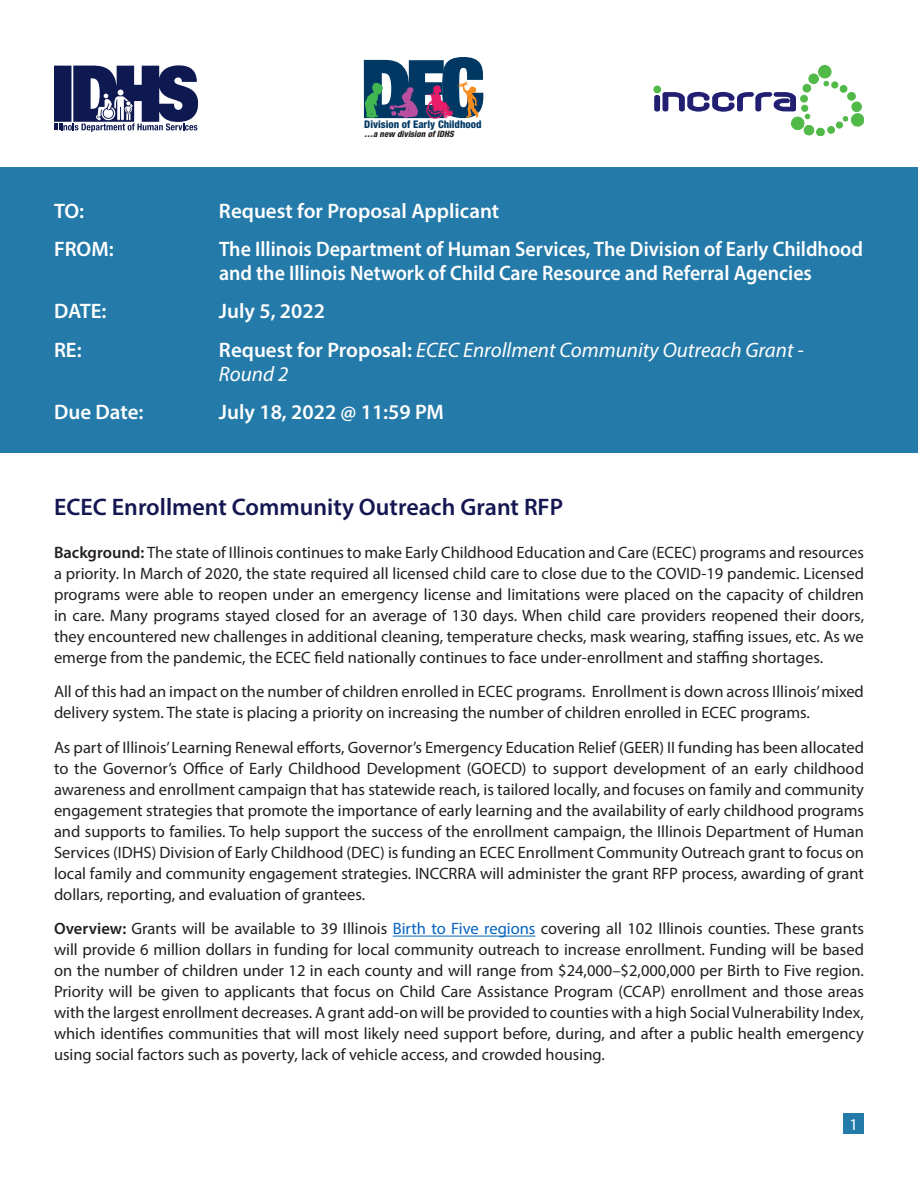
<style>
.page{position:relative;width:918px;height:1188px;background:#fff}
.page>*{position:absolute;margin:0;border:0;box-sizing:border-box;transform-origin:0 0}
.t1{font:600 24px "Myriad Pro";color:#141751}
.t2{font:600 21px/24px "Myriad Pro";color:#fff;scale:.95 1}
.t3{font:600 21px "Myriad Pro";color:#fff}
.t4{font:italic 21px/24px "Myriad Pro";color:#fff}
.Copy{font:16.5px/21px "Myriad Pro";color:#231f20;text-align:justify}
.t5{font:16.5px "Myriad Pro";color:#fff}
.t6{font:800 condensed 10.5px "Helvetica Neue LT Std";color:#003864}
.t7{font:italic 800 condensed 8.7px "Helvetica Neue LT Std";color:#231f20}
.s1{font-weight:600;font-style:normal}
.s2{font-weight:600}
.s3{color:#0563c1}
</style>
<div class="page">
<div style="left:844px;top:1114px;width:20px;height:20px;background:#247aa9"></div>
<div style="left:0;top:168px;width:918px;height:285px;background:#247aa9"></div>
<hr style="left:393px;top:936px;width:142px;height:1px;background:#0563c1">
<svg style="left:54px;top:65px;width:144px;height:67px"></svg>
<svg style="left:364px;top:57px;width:119px;height:62px"></svg>
<div style="left:818px;top:65px;width:13px;height:13px;background:#51b948;border:1px solid #51b948;border-radius:50%"></div>
<div style="left:809px;top:74px;width:10px;height:10px;background:#51b948;border:1px solid #51b948;border-radius:50%"></div>
<svg style="left:653px;top:81px;width:211px;height:55px"></svg>
<p class="t6" style="left:364px;top:118px;width:119px">Division of Early Childhood</p>
<p class="t7" style="left:364px;top:128px;width:91px">…a new division of IDHS</p>
<p class="t3" style="left:54px;top:197px;width:32px">TO:</p>
<p class="t3" style="left:219px;top:197px;width:282px">Request for Proposal Applicant</p>
<p class="t3" style="left:54px;top:236px;width:61px">FROM:</p>
<p class="t2" style="left:219px;top:236px;width:680px">The Illinois Department of Human Services, The Division of Early Childhood and the Illinois Network of Child Care Resource and Referral Agencies</p>
<p class="t3" style="left:54px;top:298px;width:54px">DATE:</p>
<p class="t3" style="left:219px;top:298px;width:108px">July 5, 2022</p>
<p class="t3" style="left:54px;top:336px;width:29px">RE:</p>
<p class="t4" style="left:219px;top:337px;width:586px"><span class="s1">Request for Proposal:</span> ECEC Enrollment Community Outreach Grant -<br>Round 2</p>
<p class="t3" style="left:54px;top:398px;width:91px">Due Date:</p>
<p class="t3" style="left:219px;top:398px;width:226px">July 18, 2022 @ 11:59 PM</p>
<p class="t1" style="left:54px;top:492px;width:511px">ECEC Enrollment Community Outreach Grant RFP</p>
<p class="Copy" style="left:54px;top:542px;width:812px"><span class="s2">Background:</span> The state of Illinois continues to make Early Childhood Education and Care (ECEC) programs and resources a priority. In March of 2020, the state required all licensed child care to close due to the COVID-19 pandemic. Licensed programs were able to reopen under an emergency license and limitations were placed on the capacity of children in care. Many programs stayed closed for an average of 130 days. When child care providers reopened their doors, they encountered new challenges in additional cleaning, temperature checks, mask wearing, staffing issues, etc. As we emerge from the pandemic, the ECEC field nationally continues to face under-enrollment and staffing shortages.</p>
<p class="Copy" style="left:54px;top:681px;width:811px">All of this had an impact on the number of children enrolled in ECEC programs. Enrollment is down across Illinois’ mixed delivery system. The state is placing a priority on increasing the number of children enrolled in ECEC programs.</p>
<p class="Copy" style="left:54px;top:737px;width:812px">As part of Illinois’ Learning Renewal efforts, Governor’s Emergency Education Relief (GEER) II funding has been allocated to the Governor’s Office of Early Childhood Development (GOECD) to support development of an early childhood awareness and enrollment campaign that has statewide reach, is tailored locally, and focuses on family and community engagement strategies that promote the importance of early learning and the availability of early childhood programs and supports to families. To help support the success of the enrollment campaign, the Illinois Department of Human Services (IDHS) Division of Early Childhood (DEC) is funding an ECEC Enrollment Community Outreach grant to focus on local family and community engagement strategies. INCCRRA will administer the grant RFP process, awarding of grant dollars, reporting, and evaluation of grantees.</p>
<p class="Copy" style="left:54px;top:918px;width:812px"><span class="s2">Overview:</span> Grants will be available to 39 Illinois <span class="s3">Birth to Five regions</span> covering all 102 Illinois counties. These grants will provide 6 million dollars in funding for local community outreach to increase enrollment. Funding will be based on the number of children under 12 in each county and will range from $24,000–$2,000,000 per Birth to Five region.<br>Priority will be given to applicants that focus on Child Care Assistance Program (CCAP) enrollment and those areas with the largest enrollment decreases. A grant add-on will be provided to counties with a high Social Vulnerability Index, which identifies communities that will most likely need support before, during, and after a public health emergency using social factors such as poverty, lack of vehicle access, and crowded housing.</p>
<p class="t5" style="left:850px;top:1114px;width:10px">1</p>
</div>
